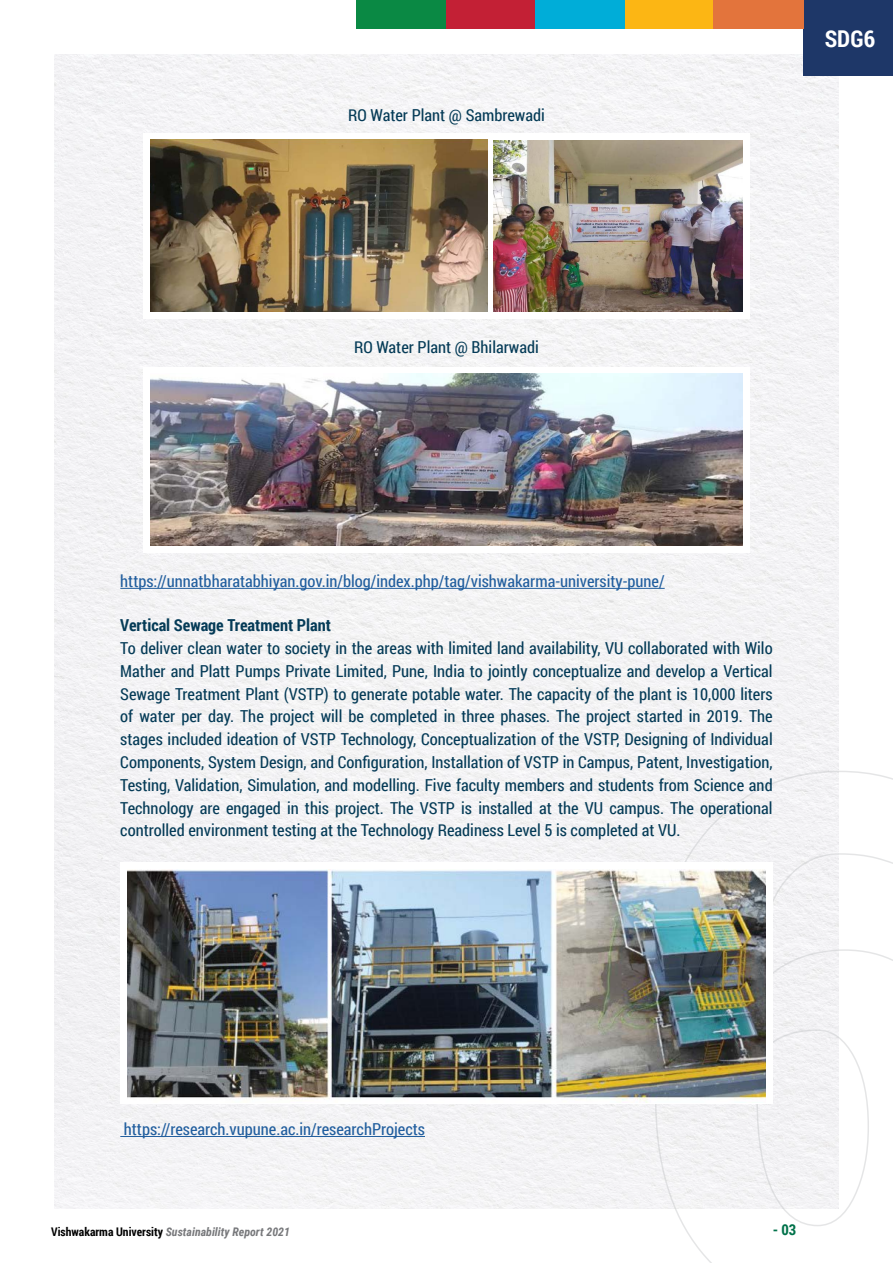
<style>
.page{position:relative;width:893px;height:1263px;background:#fff}
.page>*{position:absolute;margin:0;border:0;box-sizing:border-box;transform-origin:0 0}
.t1{font:700 23.1px "Roboto Condensed";color:#fff}
.t2{font:16.5px/22.8px "Roboto Condensed";color:#053b57;text-align:justify}
.t3{font:16.5px "Roboto Condensed";color:#215e9e}
.t4{font:700 16.5px "Roboto Condensed";color:#053b57}
.t5{font:700 15px "Roboto Condensed";color:#00724a}
.t6{font:italic 700 11.85px "Roboto Condensed";color:#77787b}
.s1{font-style:normal;color:#000}
</style>
<div class="page">
<div style="left:54px;top:54px;width:785px;height:1155px;background:#f3f3f5"></div>
<div style="left:804px;top:0;width:89px;height:76px;background:#1e3768"></div>
<div style="left:624px;top:0;width:91px;height:28px;background:#fcb614"></div>
<div style="left:535px;top:0;width:89px;height:28px;background:#00add8"></div>
<div style="left:446px;top:0;width:89px;height:28px;background:#c32035"></div>
<div style="left:356px;top:0;width:90px;height:28px;background:#0a8944"></div>
<div style="left:713px;top:0;width:91px;height:28px;background:#e3743c"></div>
<svg style="left:654px;top:770px;width:239px;height:493px"></svg>
<hr style="left:120px;top:588px;width:545px;height:1px;background:#215e9e">
<hr style="left:120px;top:1136px;width:305px;height:1px;background:#215e9e">
<div style="left:143px;top:133px;width:607px;height:185px;background:#fff"></div>
<img style="left:150px;top:140px;width:337px;height:171px">
<div style="left:143px;top:367px;width:607px;height:185px;background:#fff"></div>
<img style="left:150px;top:374px;width:593px;height:171px">
<div style="left:120px;top:862px;width:653px;height:242px;background:#fff"></div>
<img style="left:128px;top:870px;width:637px;height:232px">
<img style="left:493px;top:141px;width:250px;height:171px">
<p class="t2" style="left:348px;top:103px;width:198px">RO Water Plant @ Sambrewadi</p>
<p class="t2" style="left:354px;top:335px;width:186px">RO Water Plant @ Bhilarwadi</p>
<h1 class="t1" style="left:825px;top:22px;width:52px">SDG96</h1>
<p class="t3" style="left:120px;top:570px;width:546px">https://unnatbharatabhiyan.gov.in/blog/index.php/tag/vishwakarma-university-pune/</p>
<p class="t4" style="left:120px;top:614px;width:212px">Vertical Sewage Treatment Plant</p>
<p class="t2" style="left:120px;top:636px;width:654px">To deliver clean water to society in the areas with limited land availability, VU collaborated with Wilo Mather and Platt Pumps Private Limited, Pune, India to jointly conceptualize and develop a Vertical Sewage Treatment Plant (VSTP) to generate potable water. The capacity of the plant is 10,000 liters of water per day. The project will be completed in three phases. The project started in 2019. The stages included ideation of VSTP Technology, Conceptualization of the VSTP, Designing of Individual Components, System Design, and Configuration, Installation of VSTP in Campus, Patent, Investigation, Testing, Validation, Simulation, and modelling. Five faculty members and students from Science and Technology are engaged in this project. The VSTP is installed at the VU campus. The operational controlled environment testing at the Technology Readiness Level 5 is completed at VU.</p>
<p class="t3" style="left:124px;top:1118px;width:303px">https://research.vupune.ac.in/researchProjects</p>
<p class="t6" style="left:51px;top:1223px;width:240px"><span class="s1">Vishwakarma University</span> Sustainability Report 2021</p>
<p class="t5" style="left:773px;top:1218px;width:25px">- 03</p>
</div>
